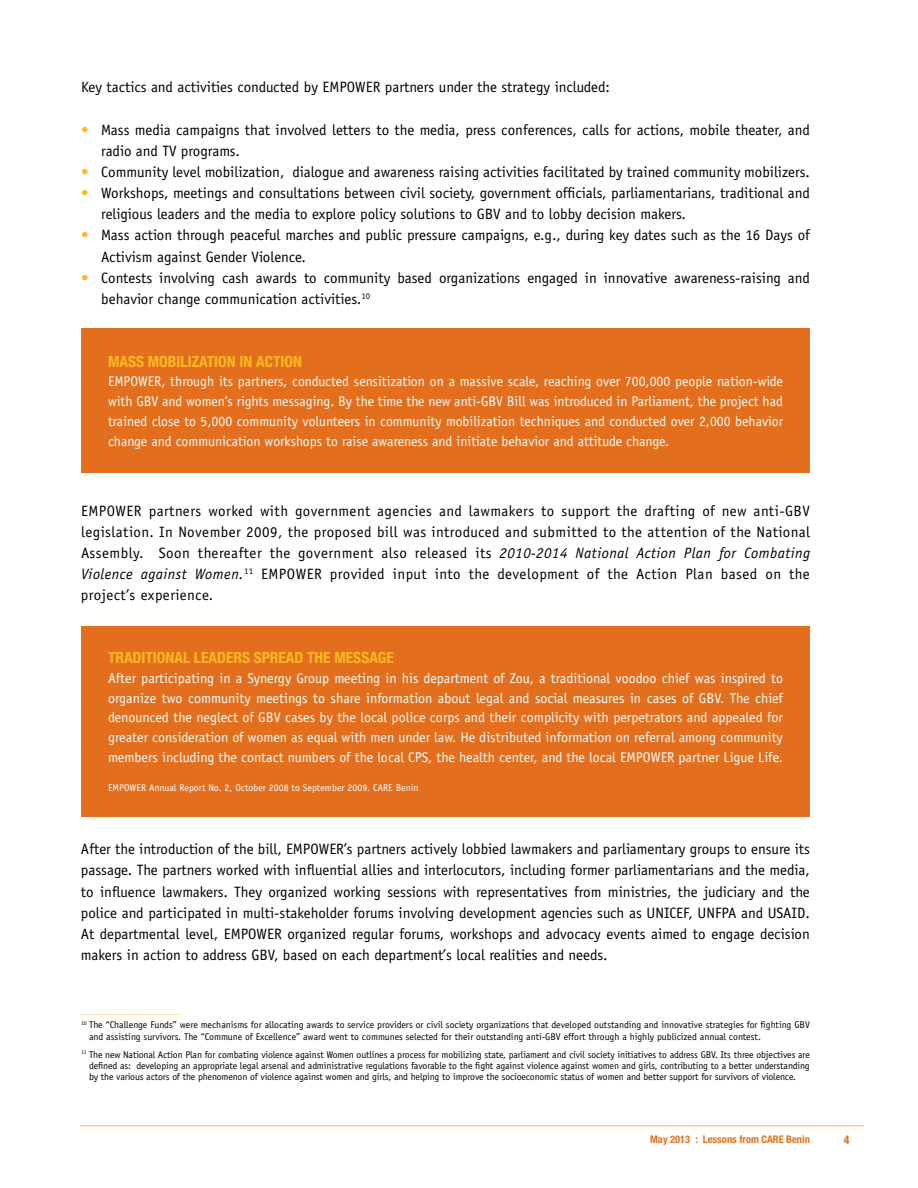
<style>
.page{position:relative;width:918px;height:1188px;background:#fff}
.page>*{position:absolute;margin:0;border:0;box-sizing:border-box;transform-origin:0 0}
.t1{font:700 condensed 15.45px "Helvetica Neue";color:#fdb924}
.t2{font:15px/21.1px "Officina Sans";color:#000}
.t3{font:14.1px/19.6px "Officina Sans";color:#fff;text-align:justify}
.t4{font:700 condensed 12px "Helvetica Neue";color:#e36f1e}
.t5{font:700 condensed 10.5px "Helvetica Neue";color:#e36f1e}
.t6{font:9.9px "Officina Sans";color:#fff}
.t7{font:9.75px/11.2px "Officina Sans";color:#000}
.t8{font:6.15px "Officina Sans";color:#fdb924}
.s1{color:#fdb924}
.s2{font-style:italic}
</style>
<div class="page">
<hr style="left:80px;top:1125px;width:784px;height:1px;background:#fdb924">
<div style="left:81px;top:328px;width:729px;height:144px;background:#e36f1e"></div>
<div style="left:81px;top:626px;width:729px;height:190px;background:#e36f1e"></div>
<p class="t2" style="left:81px;top:77px;width:531px">Key tactics and activities conducted by EMPOWER partners under the strategy included:</p>
<p class="t2" style="left:101px;top:119px;width:710px;text-indent:-20px"><span class="s1">•</span> Mass media campaigns that involved letters to the media, press conferences, calls for actions, mobile theater, and radio and TV programs.</p>
<p class="t2" style="left:81px;top:161px;width:730px"><span class="s1">•</span> Community level mobilization, dialogue and awareness raising activities facilitated by trained community mobilizers.</p>
<p class="t2" style="left:101px;top:182px;width:710px;text-indent:-20px"><span class="s1">•</span> Workshops, meetings and consultations between civil society, government officials, parliamentarians, traditional and religious leaders and the media to explore policy solutions to GBV and to lobby decision makers.</p>
<p class="t2" style="left:101px;top:225px;width:710px;text-indent:-20px"><span class="s1">•</span> Mass action through peaceful marches and public pressure campaigns, e.g., during key dates such as the 16 Days of<br>Activism against Gender Violence.</p>
<p class="t2" style="left:101px;top:267px;width:710px;text-indent:-20px"><span class="s1">•</span> Contests involving cash awards to community based organizations engaged in innovative awareness-raising and behavior change communication activities.<sup>10</sup></p>
<p class="t1" style="left:108px;top:352px;width:195px">MASS MOBILIZATION IN ACTION</p>
<p class="t3" style="left:108px;top:372px;width:677px">EMPOWER, through its partners, conducted sensitization on a massive scale, reaching over 700,000 people nation-wide with GBV and women’s rights messaging. By the time the new anti-GBV Bill was introduced in Parliament, the project had trained close to 5,000 community volunteers in community mobilization techniques and conducted over 2,000 behavior change and communication workshops to raise awareness and initiate behavior and attitude change.</p>
<p class="t2" style="left:81px;top:500px;width:731px;text-align:justify">EMPOWER partners worked with government agencies and lawmakers to support the drafting of new anti-GBV legislation. In November 2009, the proposed bill was introduced and submitted to the attention of the National Assembly. Soon thereafter the government also released its <span class="s2">2010-2014 National Action Plan for Combating Violence against Women.</span><sup>11</sup> EMPOWER provided input into the development of the Action Plan based on the project’s experience.</p>
<p class="t1" style="left:108px;top:648px;width:286px">TRADITIONAL LEADERS SPREAD THE MESSAGE</p>
<p class="t3" style="left:108px;top:668px;width:677px">After participating in a Synergy Group meeting in his department of Zou, a traditional voodoo chief was inspired to organize two community meetings to share information about legal and social measures in cases of GBV. The chief denounced the neglect of GBV cases by the local police corps and their complicity with perpetrators and appealed for greater consideration of women as equal with men under law. He distributed information on referral among community members including the contact numbers of the local CPS, the health center, and the local EMPOWER partner Ligue Life.</p>
<p class="t6" style="left:108px;top:782px;width:312px">EMPOWER Annual Report No. 2, October 2008 to September 2009. CARE Benin</p>
<p class="t2" style="left:81px;top:839px;width:731px;text-align:justify">After the introduction of the bill, EMPOWER’s partners actively lobbied lawmakers and parliamentary groups to ensure its passage. The partners worked with influential allies and interlocutors, including former parliamentarians and the media, to influence lawmakers. They organized working sessions with representatives from ministries, the judiciary and the police and participated in multi-stakeholder forums involving development agencies such as UNICEF, UNFPA and USAID.<br>At departmental level, EMPOWER organized regular forums, workshops and advocacy events aimed to engage decision makers in action to address GBV, based on each department’s local realities and needs.</p>
<p class="t8" style="left:81px;top:1008px;width:102px">______________________________________</p>
<p class="t7" style="left:89px;top:1019px;width:722px;text-indent:-8px"><sup>10</sup> The “Challenge Funds” were mechanisms for allocating awards to service providers or civil society organizations that developed outstanding and innovative strategies for fighting GBV and assisting survivors. The “Commune of Excellence” award went to communes selected for their outstanding anti-GBV effort through a highly publicized annual contest.</p>
<p class="t7" style="left:89px;top:1049px;width:722px;text-align:justify;text-indent:-8px"><sup>11</sup> The new National Action Plan for combating violence against Women outlines a process for mobilizing state, parliament and civil society initiatives to address GBV. Its three objectives are defined as: developing an appropriate legal arsenal and administrative regulations favorable to the fight against violence against women and girls, contributing to a better understanding by the various actors of the phenomenon of violence against women and girls, and helping to improve the socioeconomic status of women and better support for survivors of violence.</p>
<p class="t5" style="left:650px;top:1133px;width:161px">MAY 2013 : LESSONS FROM CARE BENIN</p>
<p class="t4" style="left:844px;top:1132px;width:7px">4</p>
</div>
